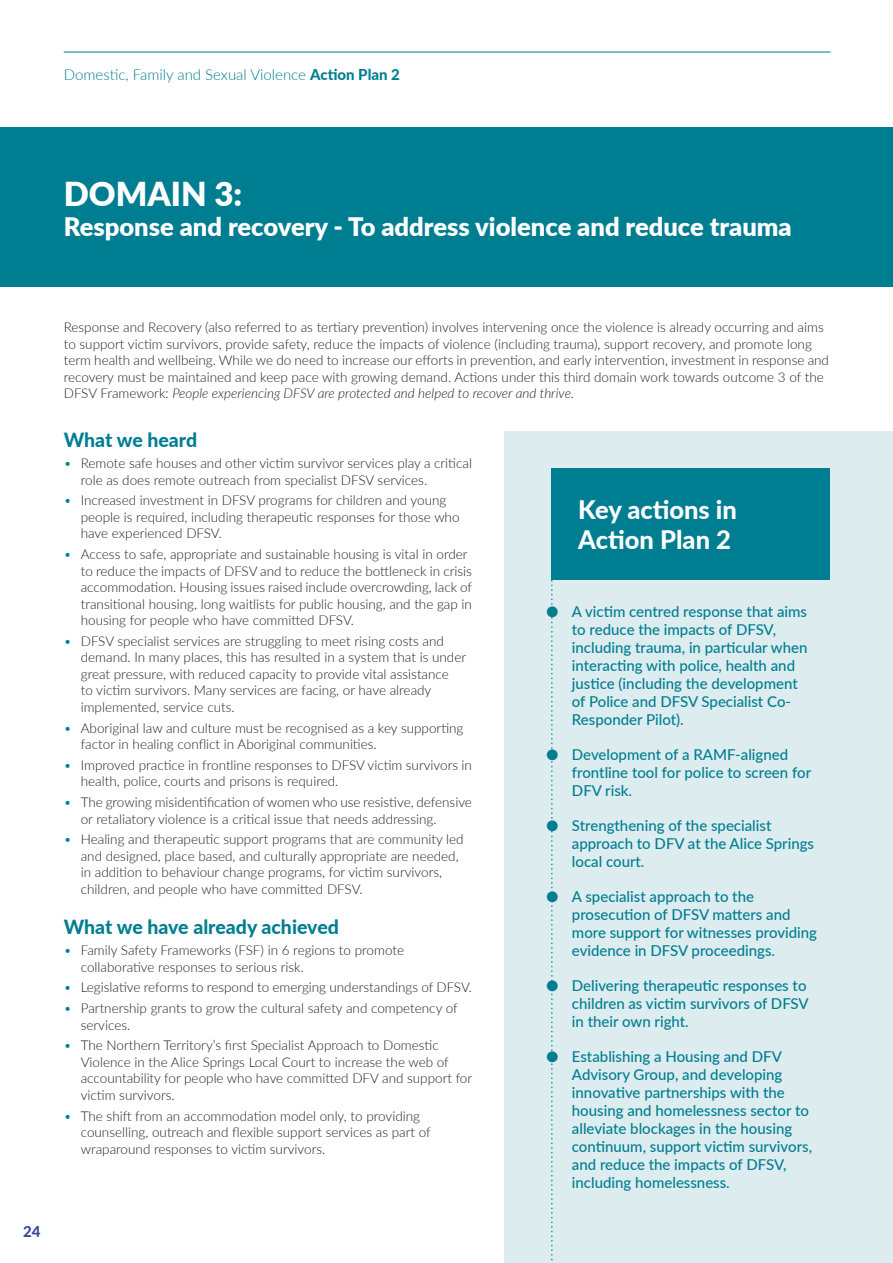
<style>
.page{position:relative;width:893px;height:1263px;background:#fff}
.page>*{position:absolute;margin:0;border:0;box-sizing:border-box;transform-origin:0 0}
._1__HEADING_1{font:900 33px "Lato";color:#fff}
._1__HEADING_1-2{font:900 25.5px "Lato";color:#fff}
._2__HEADING_2{font:800 25.5px/30.6px "Lato";color:#fff}
._2__HEADING_2-2{font:800 19.5px "Lato";color:#007e91}
.t1{font:500 15px/18px "Lato";color:#007e91}
.t2{font:300 15px "Lato";color:#007e91}
.t3{font:800 15px "Lato";color:#3b479d}
.t4{font:300 13.5px/16.5px "Lato";color:#231f20}
.s1{font-weight:800}
.s2{font-style:italic}
.s3{color:#007e91}
</style>
<div class="page">
<hr style="left:64px;top:52px;width:767px;height:1px;background:#007e91">
<div style="left:0;top:128px;width:893px;height:159px;background:#007e91"></div>
<div style="left:504px;top:432px;width:389px;height:831px;background:#ddecef"></div>
<svg style="left:551px;top:468px;width:278px;height:793px"></svg>
<p class="t2" style="left:64px;top:65px;width:338px">Domestic, Family and Sexual Violence <span class="s1">Action Plan 2</span></p>
<p class="_1__HEADING_1" style="left:64px;top:169px;width:180px">DOMAIN 3:</p>
<p class="_1__HEADING_1-2" style="left:64px;top:207px;width:729px">Response and recovery - To address violence and reduce trauma</p>
<p class="t3" style="left:23px;top:1220px;width:19px">24</p>
<p class="t4" style="left:64px;top:319px;width:767px">Response and Recovery (also referred to as tertiary prevention) involves intervening once the violence is already occurring and aims to support victim survivors, provide safety, reduce the impacts of violence (including trauma), support recovery, and promote long term health and wellbeing. While we do need to increase our efforts in prevention, and early intervention, investment in response and recovery must be maintained and keep pace with growing demand. Actions under this third domain work towards outcome 3 of the DFSV Framework: <span class="s2">People experiencing DFSV are protected and helped to recover and thrive.</span></p>
<p class="_2__HEADING_2-2" style="left:64px;top:426px;width:135px">What we heard</p>
<p class="t4" style="left:81px;top:454px;width:393px;text-indent:-17px"><span class="s3">•</span> Remote safe houses and other victim survivor services play a critical role as does remote outreach from specialist DFSV services.</p>
<p class="t4" style="left:81px;top:492px;width:380px;text-indent:-17px"><span class="s3">•</span> Increased investment in DFSV programs for children and young people is required, including therapeutic responses for those who have experienced DFSV.</p>
<p class="t4" style="left:81px;top:545px;width:393px;text-indent:-17px"><span class="s3">•</span> Access to safe, appropriate and sustainable housing is vital in order to reduce the impacts of DFSV and to reduce the bottleneck in crisis accommodation. Housing issues raised include overcrowding, lack of transitional housing, long waitlists for public housing, and the gap in housing for people who have committed DFSV.</p>
<p class="t4" style="left:81px;top:632px;width:387px;text-indent:-17px"><span class="s3">•</span> DFSV specialist services are struggling to meet rising costs and demand. In many places, this has resulted in a system that is under great pressure, with reduced capacity to provide vital assistance<br>to victim survivors. Many services are facing, or have already implemented, service cuts.</p>
<p class="t4" style="left:81px;top:719px;width:384px;text-indent:-17px"><span class="s3">•</span> Aboriginal law and culture must be recognised as a key supporting factor in healing conflict in Aboriginal communities.</p>
<p class="t4" style="left:81px;top:756px;width:393px;text-indent:-17px"><span class="s3">•</span> Improved practice in frontline responses to DFSV victim survivors in health, police, courts and prisons is required.</p>
<p class="t4" style="left:81px;top:793px;width:393px;text-indent:-17px"><span class="s3">•</span> The growing misidentification of women who use resistive, defensive or retaliatory violence is a critical issue that needs addressing.</p>
<p class="t4" style="left:81px;top:831px;width:384px;text-indent:-17px"><span class="s3">•</span> Healing and therapeutic support programs that are community led and designed, place based, and culturally appropriate are needed, in addition to behaviour change programs, for victim survivors, children, and people who have committed DFSV.</p>
<p class="_2__HEADING_2-2" style="left:64px;top:913px;width:277px">What we have already achieved</p>
<p class="t4" style="left:81px;top:941px;width:325px;text-indent:-17px"><span class="s3">•</span> Family Safety Frameworks (FSF) in 6 regions to promote collaborative responses to serious risk.</p>
<p class="t4" style="left:64px;top:979px;width:410px"><span class="s3">•</span> Legislative reforms to respond to emerging understandings of DFSV.</p>
<p class="t4" style="left:81px;top:999px;width:378px;text-indent:-17px"><span class="s3">•</span> Partnership grants to grow the cultural safety and competency of services.</p>
<p class="t4" style="left:81px;top:1037px;width:393px;text-indent:-17px"><span class="s3">•</span> The Northern Territory’s first Specialist Approach to Domestic Violence in the Alice Springs Local Court to increase the web of accountability for people who have committed DFV and support for victim survivors.</p>
<p class="t4" style="left:81px;top:1107px;width:352px;text-indent:-17px"><span class="s3">•</span> The shift from an accommodation model only, to providing counselling, outreach and flexible support services as part of wraparound responses to victim survivors.</p>
<p class="_2__HEADING_2" style="left:578px;top:493px;width:160px">Key actions in<br>Action Plan 2</p>
<p class="t1" style="left:572px;top:602px;width:237px;text-indent:-26px">● A victim centred response that aims to reduce the impacts of DFSV, including trauma, in particular when interacting with police, health and justice (including the development of Police and DFSV Specialist Co-<br>Responder Pilot).</p>
<p class="t1" style="left:572px;top:745px;width:241px;text-indent:-26px">● Development of a RAMF-aligned frontline tool for police to screen for<br>DFV risk.</p>
<p class="t1" style="left:572px;top:816px;width:244px;text-indent:-26px">● Strengthening of the specialist approach to DFV at the Alice Springs local court.</p>
<p class="t1" style="left:572px;top:887px;width:247px;text-indent:-26px">● A specialist approach to the prosecution of DFSV matters and more support for witnesses providing evidence in DFSV proceedings.</p>
<p class="t1" style="left:572px;top:976px;width:238px;text-indent:-26px">● Delivering therapeutic responses to children as victim survivors of DFSV in their own right.</p>
<p class="t1" style="left:572px;top:1047px;width:242px;text-indent:-26px">● Establishing a Housing and DFV Advisory Group, and developing innovative partnerships with the housing and homelessness sector to alleviate blockages in the housing continuum, support victim survivors, and reduce the impacts of DFSV, including homelessness.</p>
</div>
